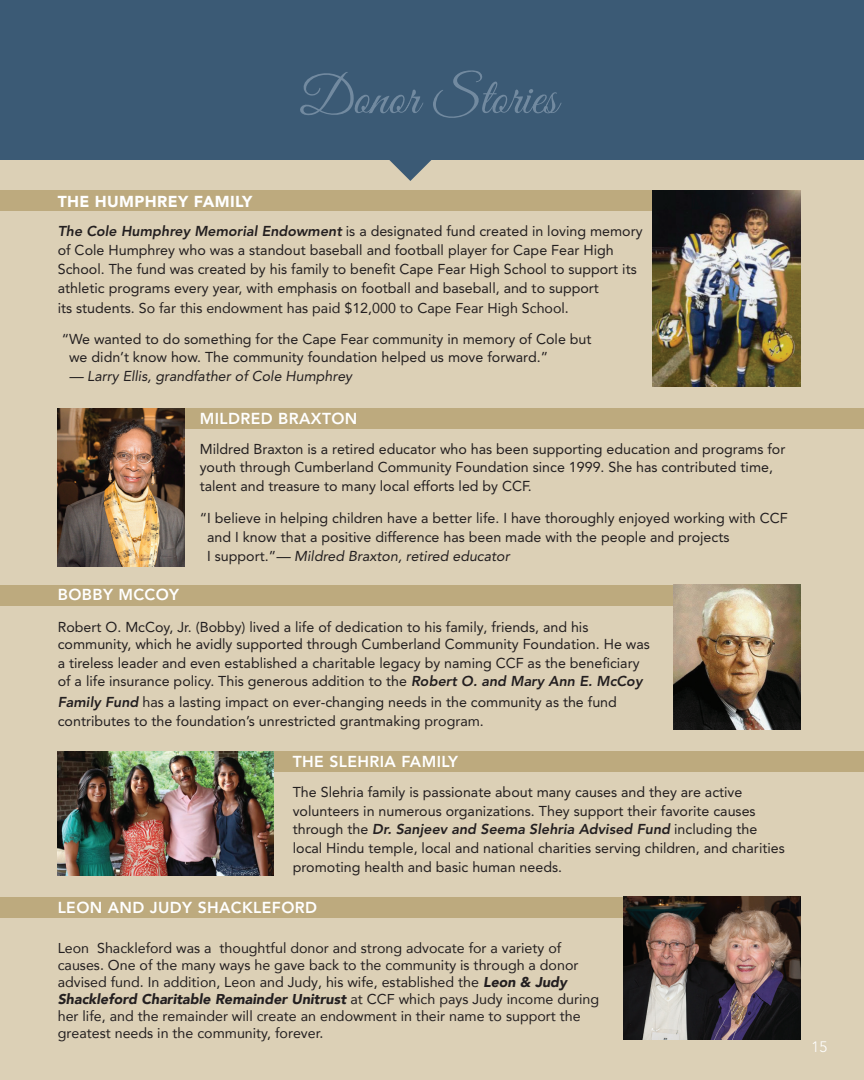
<style>
.page{position:relative;width:864px;height:1080px;background:#dcd0b6}
.page>*{position:absolute;margin:0;border:0;box-sizing:border-box;transform-origin:0 0}
.t1{font:52.5px "Great Vibes";color:#728aa0}
.t2{font:800 15.75px "Avenir";letter-spacing:.025em;color:#fff}
.t3{font:900 15.75px "Avenir";letter-spacing:.025em;color:#fff}
.t4{font:300 15px "Avenir";color:#fff}
.t5{font:14.25px/18.8px "Avenir";color:#231f20}
.t6{font:italic 14.25px "Avenir";color:#231f20}
.s1{font-weight:800;font-style:italic}
.s2{font-style:italic}
.s3{font-weight:900;font-style:italic}
</style>
<div class="page">
<div style="left:0;top:897px;width:626px;height:20px;background:#bdaa7e"></div>
<img style="left:623px;top:897px;width:177px;height:142px">
<div style="left:267px;top:752px;width:597px;height:20px;background:#bdaa7e"></div>
<img style="left:57px;top:752px;width:217px;height:123px">
<div style="left:0;top:191px;width:657px;height:20px;background:#bdaa7e"></div>
<img style="left:652px;top:191px;width:148px;height:195px">
<div style="left:184px;top:408px;width:680px;height:21px;background:#bdaa7e"></div>
<img style="left:58px;top:408px;width:126px;height:158px">
<div style="left:0;top:585px;width:726px;height:20px;background:#bdaa7e"></div>
<img style="left:674px;top:585px;width:126px;height:144px">
<div style="left:0;top:0;width:864px;height:160px;background:#3b5a75"></div>
<svg style="left:389px;top:160px;width:43px;height:21px"></svg>
<h1 class="t1" style="left:300px;top:69px;width:259px">Donor Stories</h1>
<p class="t3" style="left:58px;top:192px;width:196px">THE HUMPHREY FAMILY</p>
<p class="t5" style="left:58px;top:222px;width:586px"><span class="s1">The Cole Humphrey Memorial Endowment</span> is a designated fund created in loving memory of Cole Humphrey who was a standout baseball and football player for Cape Fear High School. The fund was created by his family to benefit Cape Fear High School to support its athletic programs every year, with emphasis on football and baseball, and to support</p>
<p class="t5" style="left:58px;top:293px;width:535px;line-height:30.5px">its students. So far this endowment has paid $12,000 to Cape Fear High School.<br>“ We wanted to do something for the Cape Fear community in memory of Cole but</p>
<p class="t5" style="left:69px;top:348px;width:481px">we didn’t know how. The community foundation helped us move forward.”</p>
<p class="t6" style="left:69px;top:368px;width:285px">— Larry Ellis, grandfather of Cole Humphrey</p>
<p class="t2" style="left:200px;top:409px;width:159px">MILDRED BRAXTON</p>
<p class="t5" style="left:200px;top:439px;width:587px">Mildred Braxton is a retired educator who has been supporting education and programs for youth through Cumberland Community Foundation since 1999. She has contributed time, talent and treasure to many local efforts led by CCF.</p>
<p class="t5" style="left:207px;top:509px;width:582px;text-indent:-7px">“I believe in helping children have a better life. I have thoroughly enjoyed working with CCF and I know that a positive difference has been made with the people and projects<br>I support.”<span class="s2">— Mildred Braxton, retired educator</span></p>
<p class="t2" style="left:58px;top:586px;width:123px">BOBBY MCCOY</p>
<p class="t5" style="left:58px;top:618px;width:594px;line-height:17px">Robert O. McCoy, Jr. (Bobby) lived a life of dedication to his family, friends, and his community, which he avidly supported through Cumberland Community Foundation. He was</p>
<p class="t5" style="left:58px;top:653px;width:586px">a tireless leader and even established a charitable legacy by naming CCF as the beneficiary of a life insurance policy. This generous addition to the <span class="s1">Robert O. and Mary Ann E. McCoy</span></p>
<p class="t5" style="left:58px;top:692px;width:561px"><span class="s1">Family Fund</span> has a lasting impact on ever-changing needs in the community as the fund contributes to the foundation’s unrestricted grantmaking program.</p>
<p class="t2" style="left:293px;top:753px;width:167px">THE SLEHRIA FAMILY</p>
<p class="t5" style="left:293px;top:783px;width:494px">The Slehria family is passionate about many causes and they are active volunteers in numerous organizations. They support their favorite causes through the <span class="s1">Dr. Sanjeev and Seema Slehria Advised Fund</span> including the local Hindu temple, local and national charities serving children, and charities promoting health and basic human needs.</p>
<p class="t2" style="left:58px;top:898px;width:261px">LEON AND JUDY SHACKLEFORD</p>
<p class="t5" style="left:58px;top:939px;width:543px;line-height:17.1px">Leon Shackleford was a thoughtful donor and strong advocate for a variety of causes. One of the many ways he gave back to the community is through a donor advised fund. In addition, Leon and Judy, his wife, established the <span class="s3">Leon &amp; Judy Shackleford Charitable Remainder Unitrust</span> at CCF which pays Judy income during her life, and the remainder will create an endowment in their name to support the greatest needs in the community, forever.</p>
<p class="t4" style="left:812px;top:1038px;width:17px">15</p>
</div>
